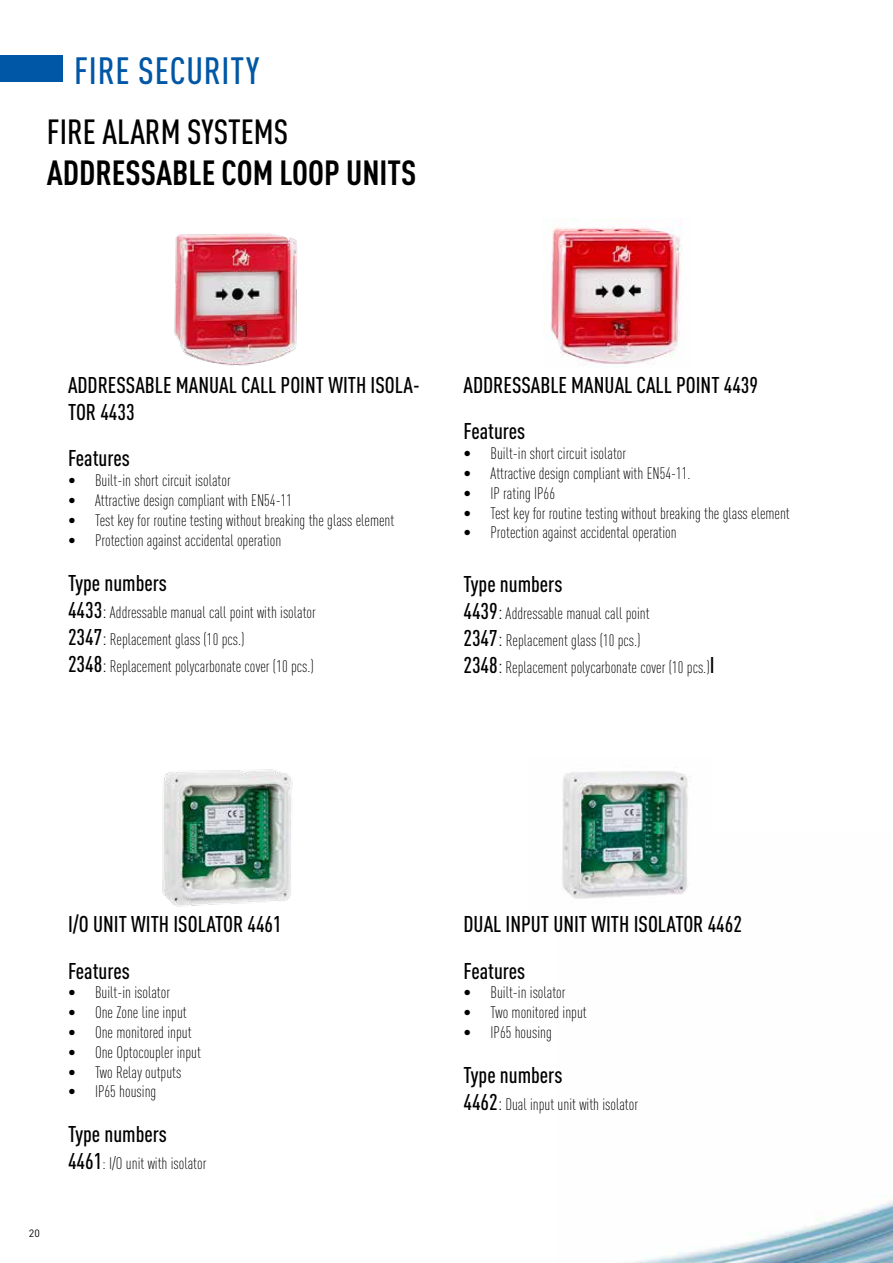
<style>
.page{position:relative;width:893px;height:1263px;background:#fff}
.page>*{position:absolute;margin:0;border:0;box-sizing:border-box;transform-origin:0 0}
.t1{font:500 37.5px "DIN Cond";letter-spacing:.02em;color:#0057a5}
.t2{font:700 34.5px "DIN Cond";color:#000}
.t3{font:500 34.5px "DIN Cond";color:#000}
.t4{font:500 22.5px/46.8px "DIN Cond";color:#000}
.t5{font:300 16.5px/27px "DIN Cond";color:#000}
.t6{font:10.5px "DIN Tr";color:#000}
.s1{font-weight:500;font-size:22.5px}
.s2{font-size:21px}
.s3{font-size:22.5px}
</style>
<div class="page">
<img style="left:634px;top:1200px;width:259px;height:63px">
<img style="left:162px;top:769px;width:131px;height:138px">
<img style="left:562px;top:771px;width:128px;height:128px">
<img style="left:174px;top:233px;width:123px;height:133px">
<img style="left:550px;top:218px;width:132px;height:147px">
<div style="left:0;top:55px;width:63px;height:26px;background:#0057a5"></div>
<h1 class="t1" style="left:74px;top:48px;width:187px">FIRE SECURITY</h1>
<h2 class="t3" style="left:47px;top:111px;width:243px">FIRE ALARM SYSTEMS</h2>
<h2 class="t2" style="left:47px;top:152px;width:371px">ADDRESSABLE COM LOOP UNITS</h2>
<h3 class="t4" style="left:68px;top:371px;width:353px;line-height:27px">ADDRESSABLE MANUAL CALL POINT WITH ISOLA-<br>TOR 4433</h3>
<h3 class="t4" style="left:68px;top:435px;width:63px">Features</h3>
<p class="t5" style="left:68px;top:467px;width:164px">• Built-in short circuit isolator</p>
<p class="t5" style="left:68px;top:487px;width:226px">• Attractive design compliant with EN54-11</p>
<p class="t5" style="left:68px;top:506px;width:328px">• Test key for routine testing without breaking the glass element</p>
<p class="t5" style="left:68px;top:526px;width:215px">• Protection against accidental operation</p>
<h3 class="t4" style="left:68px;top:559px;width:100px">Type numbers</h3>
<p class="t5" style="left:68px;top:598px;width:249px"><span class="s1">4433</span><span class="s2">:</span> Addressable manual call point with isolator<br><span class="s1">2347</span><span class="s2">:</span> Replacement glass (10 pcs.)<br><span class="s1">2348</span><span class="s2">:</span> Replacement polycarbonate cover (10 pcs.)</p>
<h3 class="t4" style="left:463px;top:361px;width:296px">ADDRESSABLE MANUAL CALL POINT 4439<br>Features</h3>
<p class="t5" style="left:463px;top:440px;width:164px">• Built-in short circuit isolator</p>
<p class="t5" style="left:463px;top:460px;width:229px">• Attractive design compliant with EN54-11.</p>
<p class="t5" style="left:463px;top:479px;width:93px">• IP rating IP66</p>
<p class="t5" style="left:463px;top:499px;width:328px">• Test key for routine testing without breaking the glass element</p>
<p class="t5" style="left:463px;top:519px;width:215px">• Protection against accidental operation</p>
<h3 class="t4" style="left:463px;top:561px;width:100px">Type numbers</h3>
<p class="t5" style="left:463px;top:600px;width:253px"><span class="s1">4439</span><span class="s3">:</span> Addressable manual call point<br><span class="s1">2347</span><span class="s3">:</span> Replacement glass (10 pcs.)<br><span class="s1">2348</span><span class="s3">:</span> Replacement polycarbonate cover (10 pcs.)<span class="s1">I</span></p>
<p class="t6" style="left:29px;top:1227px;width:12px">20</p>
<h3 class="t4" style="left:68px;top:900px;width:215px">I/O UNIT WITH ISOLATOR 4461<br>Features</h3>
<p class="t5" style="left:68px;top:979px;width:104px">• Built-in isolator</p>
<p class="t5" style="left:68px;top:999px;width:120px">• One Zone line input</p>
<p class="t5" style="left:68px;top:1019px;width:125px">• One monitored input</p>
<p class="t5" style="left:68px;top:1038px;width:134px">• One Optocoupler input</p>
<p class="t5" style="left:68px;top:1058px;width:115px">• Two Relay outputs</p>
<p class="t5" style="left:68px;top:1078px;width:90px">• IP65 housing</p>
<h3 class="t4" style="left:68px;top:1110px;width:100px">Type numbers</h3>
<p class="t5" style="left:68px;top:1150px;width:140px"><span class="s1">4461</span>: I/O unit with isolator</p>
<h3 class="t4" style="left:463px;top:900px;width:280px">DUAL INPUT UNIT WITH ISOLATOR 4462<br>Features</h3>
<p class="t5" style="left:463px;top:979px;width:104px">• Built-in isolator</p>
<p class="t5" style="left:463px;top:999px;width:125px">• Two monitored input</p>
<p class="t5" style="left:463px;top:1019px;width:90px">• IP65 housing</p>
<h3 class="t4" style="left:463px;top:1051px;width:100px">Type numbers</h3>
<p class="t5" style="left:463px;top:1091px;width:176px"><span class="s1">4462</span><span class="s2">:</span> Dual input unit with isolator</p>
</div>
